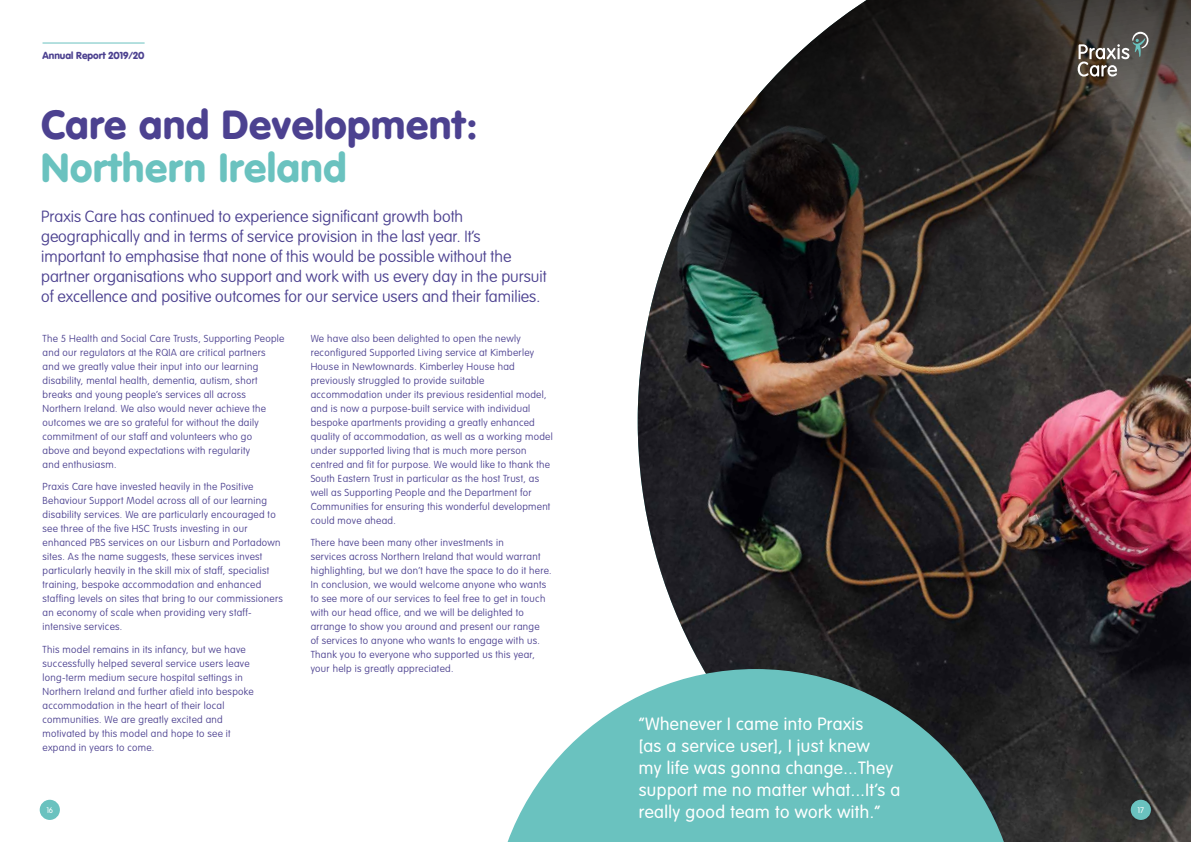
<style>
.page{position:relative;width:1191px;height:842px;background:#fff}
.page>*{position:absolute;margin:0;border:0;box-sizing:border-box;transform-origin:0 0}
.t1{font:900 40px "VAG Rounded";letter-spacing:.02em;color:#4c4190}
.t2{font:900 40px "VAG Rounded";letter-spacing:.02em;color:#6ac2bf}
.t3{font:300 17.5px/21.9px "VAG Rounded";letter-spacing:.025em;color:#fff}
.t4{font:100 16px/20px "VAG Rounded";color:#4c4190}
.t5{font:100 10px/14px "VAG Rounded";letter-spacing:.03em;color:#4c4190}
.t6{font:900 10px "VAG Rounded";color:#4c4190}
.t7{font:300 8px "VAG Rounded";color:#fff}
</style>
<div class="page">
<img style="left:637px;top:0;width:554px;height:842px">
<svg style="left:507px;top:669px;width:513px;height:173px;fill:#6ac2bf"></svg>
<svg style="left:1077px;top:32px;width:71px;height:45px"></svg>
<div style="left:1130px;top:800px;width:21px;height:20px;background:#6ac2bf;border-radius:50%"></div>
<hr style="left:43px;top:43px;width:102px;height:1px;background:#6ac2bf">
<div style="left:40px;top:800px;width:20px;height:20px;background:#6ac2bf;border-radius:50%"></div>
<p class="t6" style="left:43px;top:50px;width:103px">Annual Report 2019/20</p>
<h1 class="t1" style="left:41px;top:101px;width:438px">Care and Development:</h1>
<h1 class="t2" style="left:41px;top:144px;width:307px">Northern Ireland</h1>
<p class="t4" style="left:41px;top:206px;width:507px">Praxis Care has continued to experience significant growth both geographically and in terms of service provision in the last year. It’s important to emphasise that none of this would be possible without the partner organisations who support and work with us every day in the pursuit of excellence and positive outcomes for our service users and their families.</p>
<p class="t5" style="left:43px;top:331px;width:243px">The 5 Health and Social Care Trusts, Supporting People and our regulators at the RQIA are critical partners and we greatly value their input into our learning disability, mental health, dementia, autism, short breaks and young people’s services all across Northern Ireland. We also would never achieve the outcomes we are so grateful for without the daily commitment of our staff and volunteers who go<br>above and beyond expectations with regularity<br>and enthusiasm.</p>
<p class="t5" style="left:43px;top:480px;width:242px">Praxis Care have invested heavily in the Positive Behaviour Support Model across all of our learning disability services. We are particularly encouraged to see three of the five HSC Trusts investing in our enhanced PBS services on our Lisburn and Portadown sites. As the name suggests, these services invest particularly heavily in the skill mix of staff, specialist training, bespoke accommodation and enhanced staffing levels on sites that bring to our commissioners an economy of scale when providing very staff&shy;intensive services.</p>
<p class="t5" style="left:43px;top:642px;width:213px">This model remains in its infancy, but we have successfully helped several service users leave long-term medium secure hospital settings in Northern Ireland and further afield into bespoke accommodation in the heart of their local communities. We are greatly excited and motivated by this model and hope to see it expand in years to come.</p>
<p class="t7" style="left:46px;top:806px;width:8px">16</p>
<p class="t5" style="left:311px;top:331px;width:243px">We have also been delighted to open the newly reconfigured Supported Living service at Kimberley House in Newtownards. Kimberley House had previously struggled to provide suitable accommodation under its previous residential model, and is now a purpose-built service with individual bespoke apartments providing a greatly enhanced quality of accommodation, as well as a working model under supported living that is much more person centred and fit for purpose. We would like to thank the South Eastern Trust in particular as the host Trust, as well as Supporting People and the Department for Communities for ensuring this wonderful development could move ahead.</p>
<p class="t5" style="left:311px;top:536px;width:242px">There have been many other investments in<br>services across Northern Ireland that would warrant highlighting, but we don’t have the space to do it here.<br>In conclusion, we would welcome anyone who wants to see more of our services to feel free to get in touch with our head office, and we will be delighted to arrange to show you around and present our range<br>of services to anyone who wants to engage with us.<br>Thank you to everyone who supported us this year, your help is greatly appreciated.</p>
<h2 class="t3" style="left:639px;top:713px;width:263px">“Whenever I came into Praxis<br>[as a service user], I just knew<br>my life was gonna change...They support me no matter what...It’s a really good team to work with.”</h2>
<p class="t7" style="left:1137px;top:806px;width:8px">17</p>
</div>
